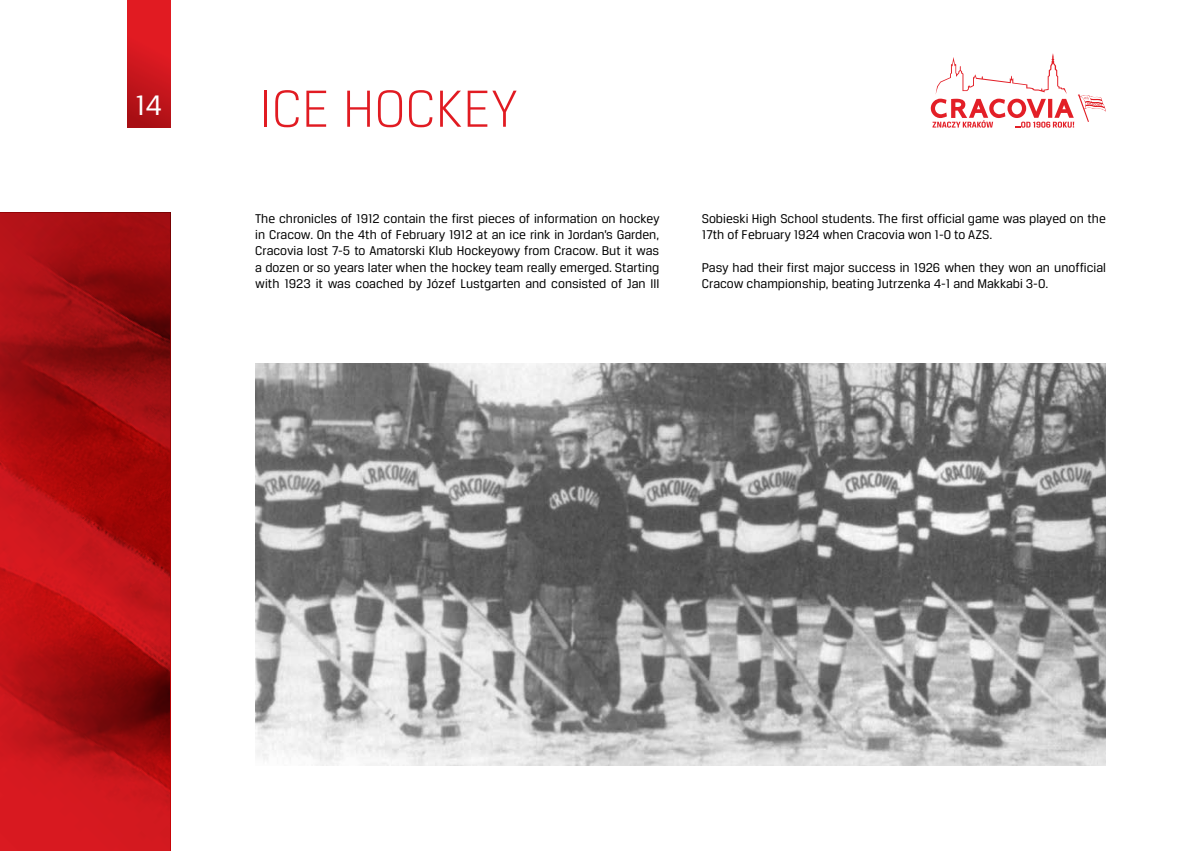
<style>
.page{position:relative;width:1191px;height:851px;background:#fff}
.page>*{position:absolute;margin:0;border:0;box-sizing:border-box;transform-origin:0 0}
.t1{font:300 55.5px "Breuer Text";color:#e11b22}
.t2{font:30px "Breuer Text";color:#fff}
.t3{font:13.5px/16.2px "Breuer Text";color:#000}
</style>
<div class="page">
<svg style="left:930px;top:53px;width:176px;height:75px"></svg>
<img style="left:0;top:213px;width:170px;height:637px">
<div style="left:128px;top:0;width:42px;height:128px;background:linear-gradient(to bottom,#ee1e25,#af1116)"></div>
<img style="left:255px;top:363px;width:851px;height:402px">
<h2 class="t2" style="left:135px;top:89px;width:28px">14</h2>
<h1 class="t1" style="left:259px;top:80px;width:260px">ICE HOCKEY</h1>
<p class="t3" style="left:255px;top:210px;width:406px;text-align:justify">The chronicles of 1912 contain the first pieces of information on hockey in Cracow. On the 4th of February 1912 at an ice rink in Jordan’s Garden, Cracovia lost 7-5 to Amatorski Klub Hockeyowy from Cracow. But it was a dozen or so years later when the hockey team really emerged. Starting with 1923 it was coached by Józef Lustgarten and consisted of Jan III</p>
<p class="t3" style="left:702px;top:210px;width:405px">Sobieski High School students. The first official game was played on the<br>17th of February 1924 when Cracovia won 1-0 to AZS.</p>
<p class="t3" style="left:702px;top:259px;width:405px">Pasy had their first major success in 1926 when they won an unofficial<br>Cracow championship, beating Jutrzenka 4-1 and Makkabi 3-0.</p>
</div>
